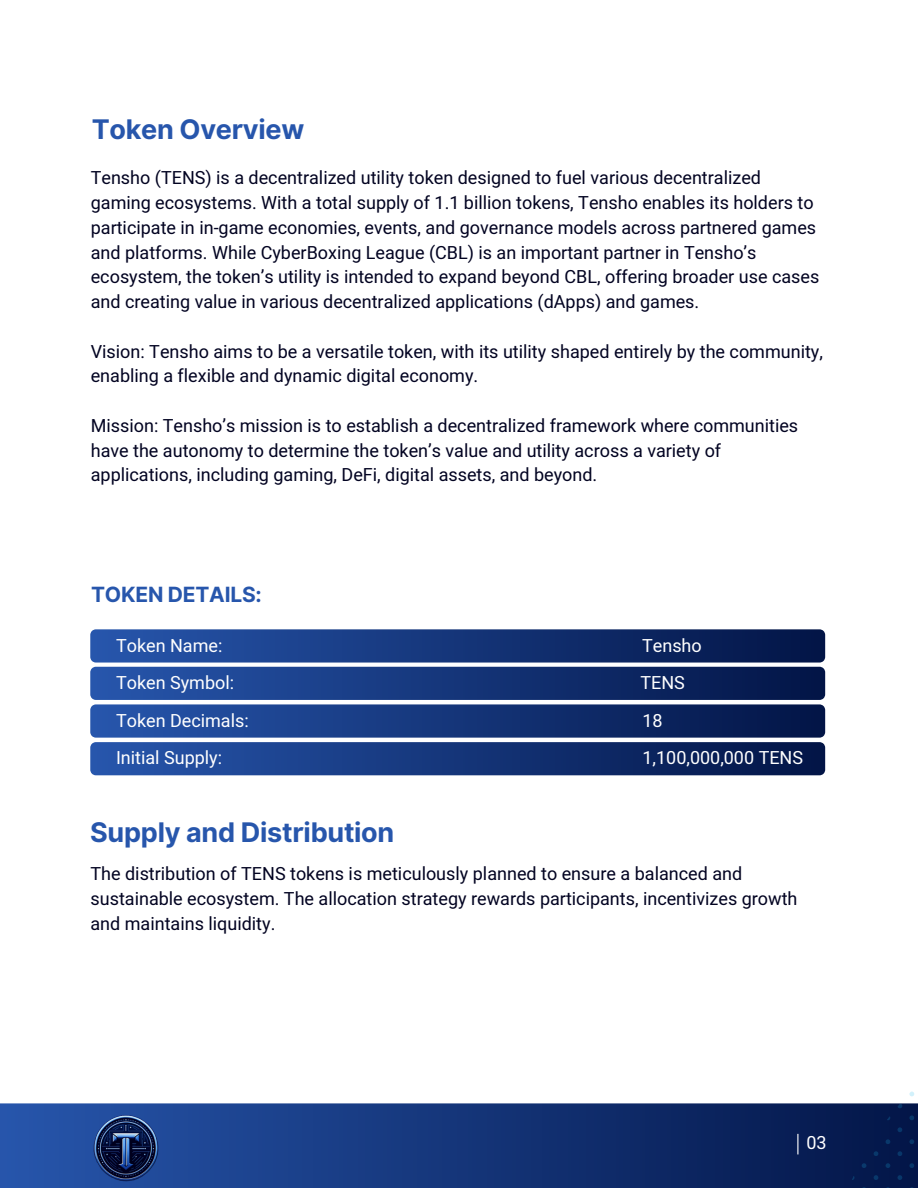
<style>
.page{position:relative;width:918px;height:1188px;background:#fff}
.page>*{position:absolute;margin:0;border:0;box-sizing:border-box;transform-origin:0 0}
.t1{font:700 27px "Inter";letter-spacing:-.01em;color:#2756ac}
.t2{font:700 21px "Inter";letter-spacing:-.01em;color:#2756ac}
.t3{font:18px/24.8px "Heebo";color:#020321}
.t4{font:18px "Heebo";color:#fff}
</style>
<div class="page">
<svg style="left:0;top:1103px;width:827px;height:85px;background:#16387c"></svg>
<img style="left:91px;top:1111px;width:70px;height:72px">
<svg style="left:797px;top:1134px;width:1px;height:20px"></svg>
<svg style="left:827px;top:1091px;width:91px;height:97px;background:#243664"></svg>
<svg style="left:90px;top:629px;width:735px;height:146px;background:#2a4885"></svg>
<p class="t1" style="left:92px;top:113px;width:214px">Token Overview</p>
<p class="t3" style="left:91px;top:166px;width:730px">Tensho (TENS) is a decentralized utility token designed to fuel various decentralized gaming ecosystems. With a total supply of 1.1 billion tokens, Tensho enables its holders to participate in in-game economies, events, and governance models across partnered games and platforms. While CyberBoxing League (CBL) is an important partner in Tensho’s ecosystem, the token’s utility is intended to expand beyond CBL, offering broader use cases and creating value in various decentralized applications (dApps) and games.</p>
<p class="t3" style="left:91px;top:340px;width:734px">Vision: Tensho aims to be a versatile token, with its utility shaped entirely by the community, enabling a flexible and dynamic digital economy.</p>
<p class="t3" style="left:91px;top:414px;width:709px">Mission: Tensho’s mission is to establish a decentralized framework where communities have the autonomy to determine the token’s value and utility across a variety of applications, including gaming, DeFi, digital assets, and beyond.</p>
<p class="t2" style="left:91px;top:582px;width:172px">TOKEN DETAILS:</p>
<p class="t4" style="left:116px;top:633px;width:108px">Token Name:</p>
<p class="t4" style="left:642px;top:633px;width:61px">Tensho</p>
<h3 class="t4" style="left:116px;top:670px;width:120px">Token Symbol:</h3>
<h3 class="t4" style="left:641px;top:670px;width:46px">TENS</h3>
<h1 class="t4" style="left:116px;top:708px;width:134px">Token Decimals:</h1>
<p class="t4" style="left:116px;top:745px;width:108px">Initial Supply:</p>
<p class="t4" style="left:642px;top:708px;width:22px">18</p>
<p class="t4" style="left:642px;top:745px;width:162px">1,100,000,000 TENS</p>
<p class="t1" style="left:90px;top:816px;width:306px">Supply and Distribution</p>
<p class="t3" style="left:91px;top:862px;width:709px">The distribution of TENS tokens is meticulously planned to ensure a balanced and sustainable ecosystem. The allocation strategy rewards participants, incentivizes growth and maintains liquidity.</p>
<h2 class="t4" style="left:806px;top:1131px;width:22px">03</h2>
</div>
